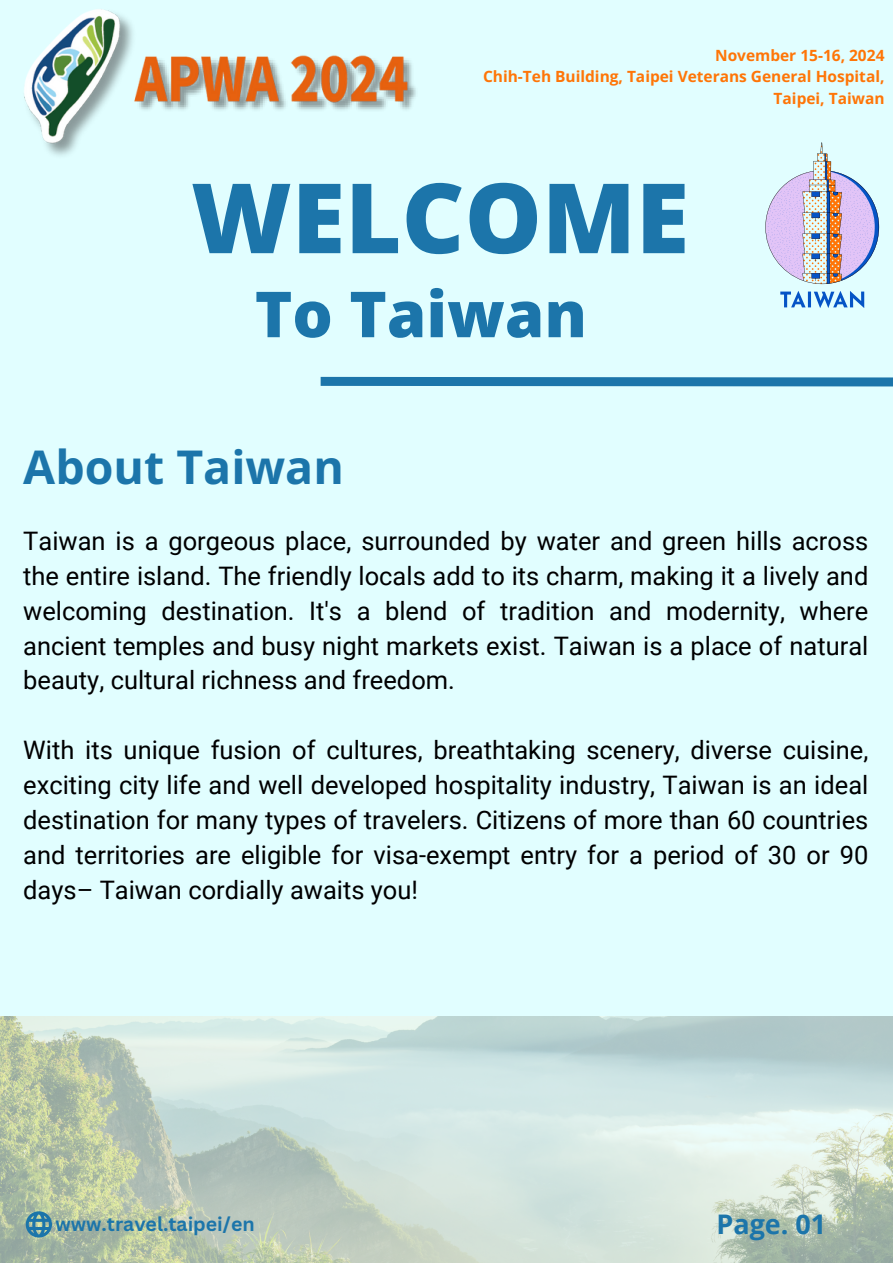
<style>
.page{position:relative;width:893px;height:1264px;background:#fff}
.page>*{position:absolute;margin:0;border:0;box-sizing:border-box;transform-origin:0 0}
.t1{font:800 97.05px "Open Sans";color:#1c75aa}
.t2{font:800 63.45px "Open Sans";color:#1c75aa}
.t3{font:700 46.5px "Open Sans";color:#1c75aa}
.t4{font:700 27px "Open Sans";color:#1c75aa}
.t5{font:25.5px/34.8px "Roboto";color:#000;text-align:justify}
.t6{font:700 19.5px "Canva Sans";color:#1c75aa}
.t7{font:700 15.45px/21.3px "Open Sans";color:#ff7507;text-align:right}
</style>
<div class="page">
<div style="left:0;top:0;width:892px;height:1262px;background:#e1feff"></div>
<img style="left:0;top:1016px;width:892px;height:246px">
<svg style="left:26px;top:1211px;width:26px;height:26px"></svg>
<svg style="left:765px;top:142px;width:115px;height:166px"></svg>
<svg style="left:320px;top:376px;width:572px;height:11px;background:#3f8db9"></svg>
<img style="left:24px;top:9px;width:392px;height:147px">
<p class="t7" style="left:715px;top:44px;width:171px">November 15-16, 2024</p>
<p class="t7" style="left:483px;top:66px;width:403px">Chih-Teh Building, Taipei Veterans General Hospital,<br>Taipei, Taiwan</p>
<p class="t1" style="left:191px;top:149px;width:499px">WELCOME</p>
<p class="t2" style="left:255px;top:269px;width:333px">To Taiwan</p>
<p class="t3" style="left:23px;top:434px;width:322px">About Taiwan</p>
<p class="t5" style="left:23px;top:524px;width:846px">Taiwan is a gorgeous place, surrounded by water and green hills across the entire island. The friendly locals add to its charm, making it a lively and welcoming destination. It's a blend of tradition and modernity, where ancient temples and busy night markets exist. Taiwan is a place of natural beauty, cultural richness and freedom.</p>
<p class="t5" style="left:23px;top:733px;width:846px">With its unique fusion of cultures, breathtaking scenery, diverse cuisine, exciting city life and well developed hospitality industry, Taiwan is an ideal destination for many types of travelers. Citizens of more than 60 countries and territories are eligible for visa-exempt entry for a period of 30 or 90 days– Taiwan cordially awaits you!</p>
<p class="t6" style="left:55px;top:1210px;width:201px">www.travel.taipei/en</p>
<p class="t4" style="left:716px;top:1204px;width:111px">Page. 01</p>
</div>
